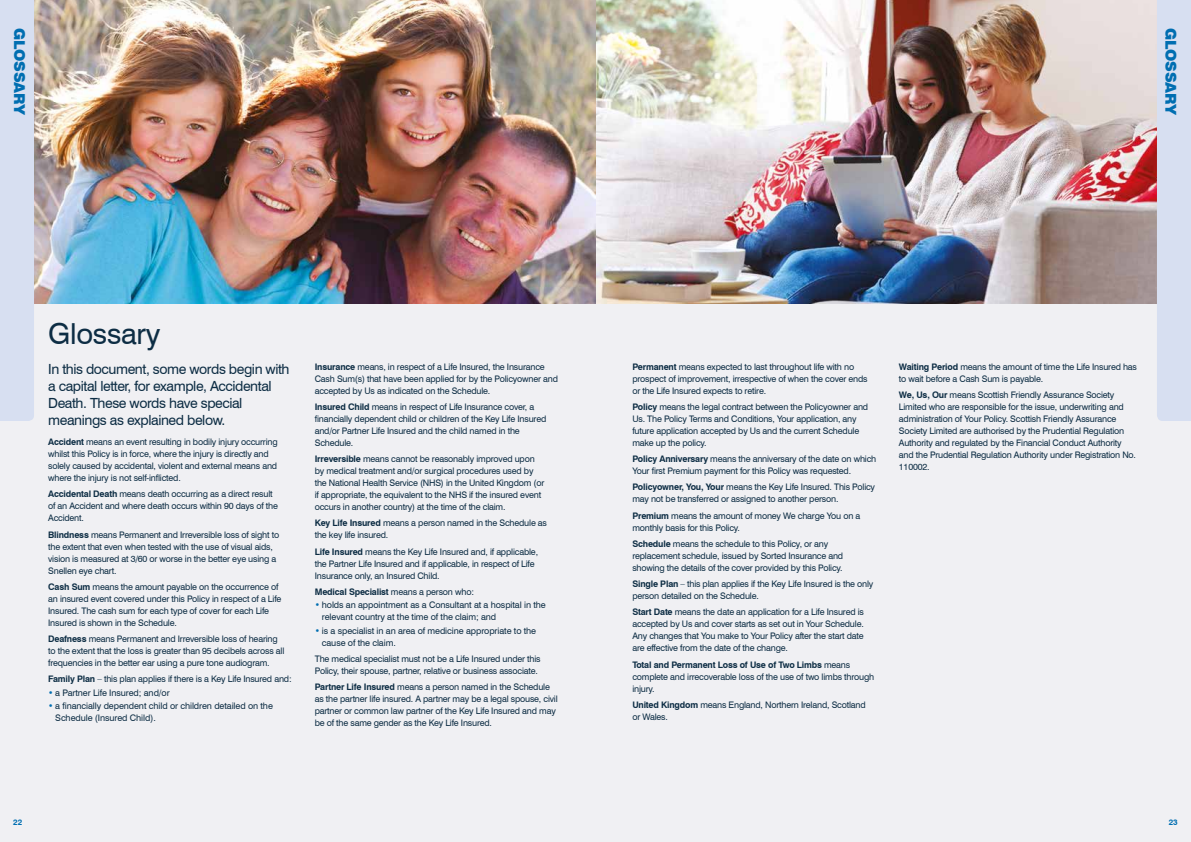
<style>
.page{position:relative;width:1191px;height:842px;background:#f0f0f3}
.page>*{position:absolute;margin:0;border:0;box-sizing:border-box;transform-origin:0 0}
.t1{font:29px "Swiss 721 BTWGL4";letter-spacing:-.01em;color:#0d2d44}
.t2{font:900 15px "Swiss 721 BT";letter-spacing:-.02em;color:#006eb1}
.t3{font:14px/17px "Swiss 721 BTWGL4";letter-spacing:-.03em;color:#0d2d44}
.t4{font:9px/12px "Swiss 721 BTWGL4";letter-spacing:-.02em;color:#0d2d44}
.t5{font:700 9px "Swiss 721 BTWGL4";letter-spacing:-.02em;color:#0d2d44}
.t6{font:700 8px "Swiss 721 BTWGL4";color:#006eb1}
.s1{font-weight:700}
.s2{color:#006eb1}
.s3{font-weight:400}
</style>
<div class="page">
<img style="left:34px;top:0;width:1123px;height:303px">
<div style="left:0;top:0;width:34px;height:421px;background:#d7dff1"></div>
<div style="left:1157px;top:0;width:34px;height:421px;background:#d7dff1"></div>
<h2 class="t2" style="left:29px;top:28px;width:88px;rotate:90deg">GLOSSARY</h2>
<h2 class="t2" style="left:1179px;top:28px;width:88px;rotate:90deg">GLOSSARY</h2>
<h1 class="t1" style="left:48px;top:313px;width:114px">Glossary</h1>
<h3 class="t3" style="left:48px;top:359px;width:243px">In this document, some words begin with a capital letter, for example, Accidental Death. These words have special meanings as explained below.</h3>
<p class="t4" style="left:48px;top:435px;width:231px"><span class="s1">Accident</span> means an event resulting in bodily injury occurring whilst this Policy is in force, where the injury is directly and solely caused by accidental, violent and external means and where the injury is not self-inflicted.</p>
<p class="t4" style="left:48px;top:488px;width:231px"><span class="s1">Accidental Death</span> means death occurring as a direct result of an Accident and where death occurs within 90 days of the<br>Accident.</p>
<p class="t4" style="left:48px;top:528px;width:232px"><span class="s1">Blindness</span> means Permanent and Irreversible loss of sight to the extent that even when tested with the use of visual aids, vision is measured at 3/60 or worse in the better eye using a Snellen eye chart.</p>
<p class="t4" style="left:48px;top:580px;width:235px"><span class="s1">Cash Sum</span> means the amount payable on the occurrence of an insured event covered under this Policy in respect of a Life Insured. The cash sum for each type of cover for each Life Insured is shown in the Schedule.</p>
<p class="t4" style="left:48px;top:632px;width:238px"><span class="s1">Deafness</span> means Permanent and Irreversible loss of hearing to the extent that the loss is greater than 95 decibels across all frequencies in the better ear using a pure tone audiogram.</p>
<p class="t4" style="left:48px;top:673px;width:245px"><span class="s1">Family Plan</span> – this plan applies if there is a Key Life Insured and:</p>
<p class="t4" style="left:48px;top:686px;width:123px"><span class="s2">•</span> a Partner Life Insured; and/or</p>
<p class="t4" style="left:55px;top:700px;width:219px;text-indent:-7px"><span class="s2">•</span> a financially dependent child or children detailed on the<br>Schedule (Insured Child).</p>
<p class="t4" style="left:315px;top:360px;width:245px"><span class="s1">Insurance</span> means, in respect of a Life Insured, the Insurance<br>Cash Sum(s) that have been applied for by the Policyowner and accepted by Us as indicated on the Schedule.</p>
<p class="t4" style="left:315px;top:400px;width:233px"><span class="s1">Insured Child</span> means in respect of Life Insurance cover, a financially dependent child or children of the Key Life Insured and/or Partner Life Insured and the child named in the Schedule.</p>
<p class="t4" style="left:315px;top:453px;width:231px"><span class="s1">Irreversible</span> means cannot be reasonably improved upon by medical treatment and/or surgical procedures used by the National Health Service (NHS) in the United Kingdom (or if appropriate, the equivalent to the NHS if the insured event occurs in another country) at the time of the claim.</p>
<p class="t4" style="left:315px;top:517px;width:234px"><span class="s1">Key Life Insured</span> means a person named in the Schedule as the key life insured.</p>
<p class="t4" style="left:315px;top:545px;width:225px"><span class="s1">Life Insured</span> means the Key Life Insured and, if applicable, the Partner Life Insured and if applicable, in respect of Life<br>Insurance only, an Insured Child.</p>
<p class="t5" style="left:315px;top:585px;width:161px">Medical Specialist <span class="s3">means a person who:</span></p>
<p class="t4" style="left:322px;top:599px;width:225px;text-indent:-7px"><span class="s2">•</span> holds an appointment as a Consultant at a hospital in the relevant country at the time of the claim; and</p>
<p class="t4" style="left:322px;top:624px;width:216px;text-indent:-7px"><span class="s2">•</span> is a specialist in an area of medicine appropriate to the cause of the claim.</p>
<p class="t4" style="left:315px;top:652px;width:227px">The medical specialist must not be a Life Insured under this<br>Policy, their spouse, partner, relative or business associate.</p>
<p class="t4" style="left:315px;top:681px;width:244px"><span class="s1">Partner Life Insured</span> means a person named in the Schedule as the partner life insured. A partner may be a legal spouse, civil partner or common law partner of the Key Life Insured and may be of the same gender as the Key Life Insured.</p>
<p class="t4" style="left:632px;top:360px;width:237px"><span class="s1">Permanent</span> means expected to last throughout life with no prospect of improvement, irrespective of when the cover ends or the Life Insured expects to retire.</p>
<p class="t4" style="left:632px;top:400px;width:237px"><span class="s1">Policy</span> means the legal contract between the Policyowner and Us. The Policy Terms and Conditions, Your application, any future application accepted by Us and the current Schedule make up the policy.</p>
<p class="t4" style="left:632px;top:453px;width:245px"><span class="s1">Policy Anniversary</span> means the anniversary of the date on which<br>Your first Premium payment for this Policy was requested.</p>
<p class="t4" style="left:632px;top:481px;width:244px"><span class="s1">Policyowner, You, Your</span> means the Key Life Insured. This Policy may not be transferred or assigned to another person.</p>
<p class="t4" style="left:632px;top:509px;width:229px"><span class="s1">Premium</span> means the amount of money We charge You on a monthly basis for this Policy.</p>
<p class="t4" style="left:632px;top:537px;width:212px"><span class="s1">Schedule</span> means the schedule to this Policy, or any replacement schedule, issued by Sorted Insurance and showing the details of the cover provided by this Policy.</p>
<p class="t4" style="left:632px;top:578px;width:243px"><span class="s1">Single Plan</span> – this plan applies if the Key Life Insured is the only person detailed on the Schedule.</p>
<p class="t4" style="left:632px;top:606px;width:233px;text-align:justify"><span class="s1">Start Date</span> means the date an application for a Life Insured is accepted by Us and cover starts as set out in Your Schedule.<br>Any changes that You make to Your Policy after the start date are effective from the date of the change.</p>
<p class="t4" style="left:632px;top:658px;width:243px"><span class="s1">Total and Permanent Loss of Use of Two Limbs</span> means complete and irrecoverable loss of the use of two limbs through injury.</p>
<p class="t4" style="left:632px;top:698px;width:235px"><span class="s1">United Kingdom</span> means England, Northern Ireland, Scotland or Wales.</p>
<p class="t4" style="left:899px;top:360px;width:240px"><span class="s1">Waiting Period</span> means the amount of time the Life Insured has to wait before a Cash Sum is payable.</p>
<p class="t4" style="left:899px;top:388px;width:239px"><span class="s1">We, Us, Our</span> means Scottish Friendly Assurance Society Limited who are responsible for the issue, underwriting and administration of Your Policy. Scottish Friendly Assurance Society Limited are authorised by the Prudential Regulation Authority and regulated by the Financial Conduct Authority and the Prudential Regulation Authority under Registration No.<br>110002.</p>
<p class="t6" style="left:13px;top:817px;width:11px">22</p>
<p class="t6" style="left:1168px;top:817px;width:11px">23</p>
</div>
